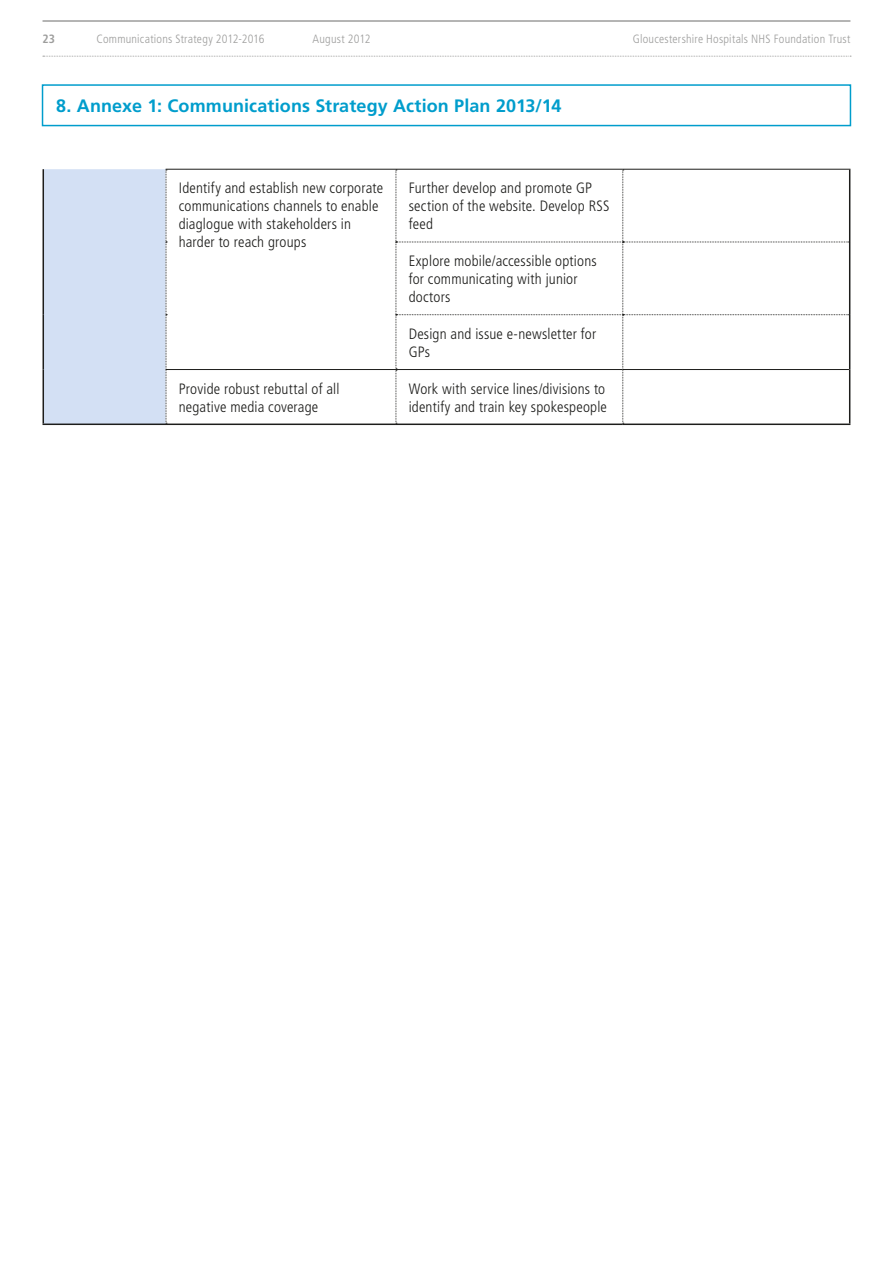
<style>
.page{position:relative;width:893px;height:1263px;background:#fff}
.page>*{position:absolute;margin:0;border:0;box-sizing:border-box;transform-origin:0 0}
.t1{font:700 18px "Frutiger LT Std";letter-spacing:.005em;color:#009dcc}
.t2{font:300 condensed 15px/18px "Frutiger LT Std";letter-spacing:.01em;color:#1d1d1b}
.t3{font:300 condensed 12px "Frutiger LT Std";letter-spacing:.02em;color:#9d9d9c}
.t4{font:700 condensed 12px "Frutiger LT Std";color:#9d9d9c}
</style>
<div class="page">
<hr style="left:43px;top:20px;width:807px;height:2px;background:#9d9d9c">
<svg style="left:43px;top:56px;width:808px;height:1px"></svg>
<hr style="left:43px;top:423px;width:123px;height:2px;background:#1d1d1b">
<hr style="left:166px;top:423px;width:230px;height:2px;background:#1d1d1b">
<hr style="left:396px;top:423px;width:227px;height:2px;background:#1d1d1b">
<hr style="left:623px;top:423px;width:227px;height:2px;background:#1d1d1b">
<div style="left:43px;top:169px;width:124px;height:255px;background:#d3e0f4"></div>
<hr style="left:166px;top:169px;width:230px;height:1px;background:#1d1d1b">
<hr style="left:396px;top:169px;width:227px;height:1px;background:#1d1d1b">
<hr style="left:623px;top:169px;width:227px;height:1px;background:#1d1d1b">
<hr style="left:166px;top:369px;width:230px;height:1px;background:#1d1d1b">
<svg style="left:396px;top:170px;width:454px;height:254px"></svg>
<div style="left:42px;top:84px;width:809px;height:42px;border:2px solid #009dcc"></div>
<p class="t4" style="left:43px;top:32px;width:14px">23</p>
<p class="t3" style="left:97px;top:32px;width:170px">Communications Strategy 2012-2016</p>
<p class="t3" style="left:313px;top:32px;width:59px">August 2012</p>
<p class="t3" style="left:633px;top:32px;width:219px">Gloucestershire Hospitals NHS Foundation Trust</p>
<p class="t1" style="left:56px;top:95px;width:507px">8. Annexe 1: Communications Strategy Action Plan 2013/14</p>
<p class="t2" style="left:179px;top:179px;width:206px">Identify and establish new corporate communications channels to enable diaglogue with stakeholders in harder to reach groups</p>
<p class="t2" style="left:409px;top:179px;width:202px">Further develop and promote GP section of the website. Develop RSS feed</p>
<p class="t2" style="left:409px;top:252px;width:189px">Explore mobile/accessible options for communicating with junior doctors</p>
<p class="t2" style="left:409px;top:325px;width:189px">Design and issue e-newsletter for<br>GPs</p>
<p class="t2" style="left:179px;top:380px;width:162px">Provide robust rebuttal of all negative media coverage</p>
<p class="t2" style="left:409px;top:380px;width:200px">Work with service lines/divisions to identify and train key spokespeople</p>
</div>
